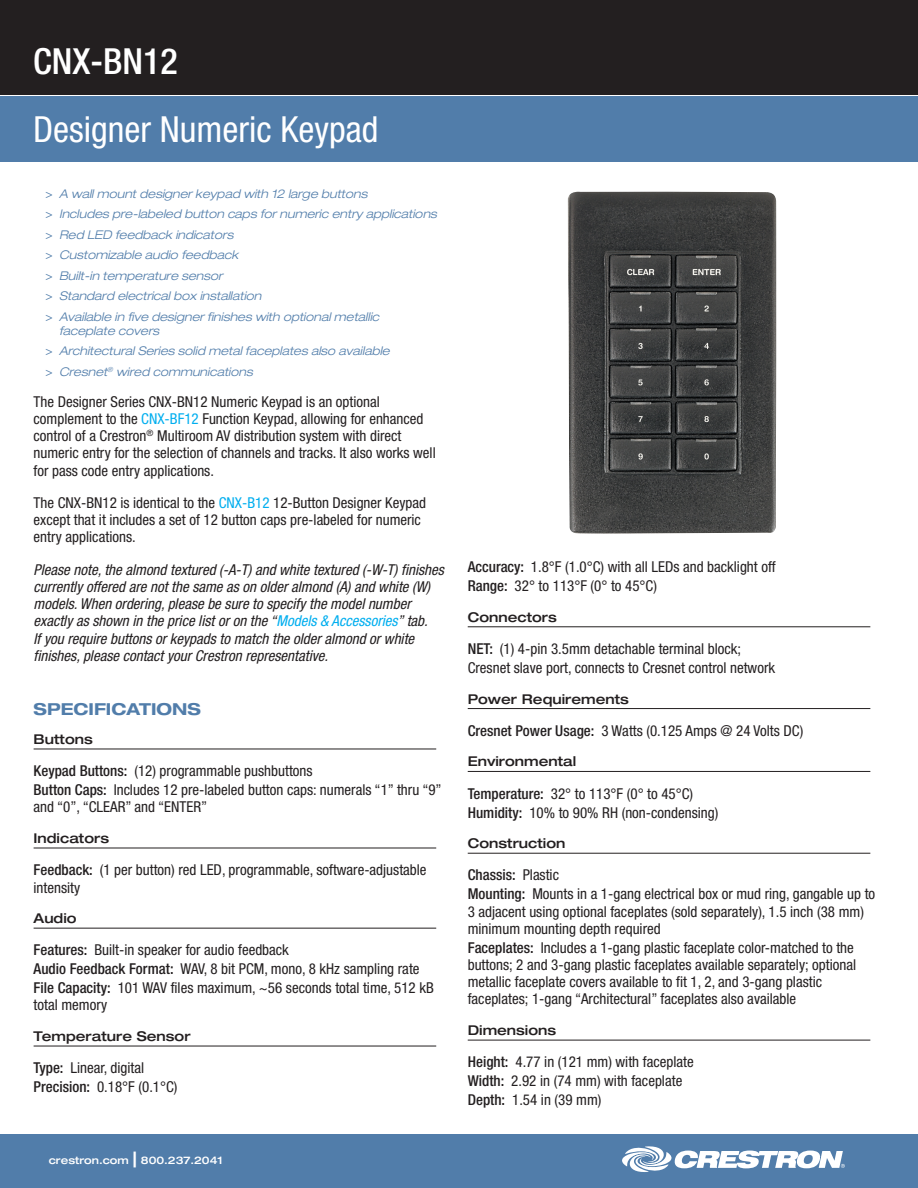
<style>
.page{position:relative;width:918px;height:1188px;background:#fff}
.page>*{position:absolute;margin:0;border:0;box-sizing:border-box;transform-origin:0 0}
.t1{font:condensed 36px "Helvetica Neue LT Std";color:#fff}
.t2{font:500 condensed 36px "Helvetica Neue LT Std";color:#fff}
.SPECIFICATIONS_title{font:700 expanded 16.5px "Helvetica Neue LT Std";color:#517daa}
.spec_description{font:condensed 15px/17.2px "Helvetica Neue LT Std";color:#231f20}
.t3{font:italic condensed 15px/17.2px "Helvetica Neue LT Std";color:#231f20}
.spec_description-2{font:500 condensed 15px "Helvetica Neue LT Std";color:#231f20}
.spec_header{font:500 expanded 13.5px "Helvetica Neue LT Std";color:#231f20}
.key_features{font:italic 300 expanded 12px/13.8px "Helvetica Neue LT Std";color:#517daa}
.t4{font:500 expanded 10.5px "Helvetica Neue LT Std";color:#fff}
.s1{font-weight:400;font-style:normal;font-stretch:condensed}
.s2{color:#00aeef}
.s3{font-weight:500}
.s4{font-size:21px}
.s5{font-weight:400}
</style>
<div class="page">
<div style="left:0;top:0;width:918px;height:94px;background:#231f20"></div>
<div style="left:0;top:96px;width:918px;height:65px;background:#517daa"></div>
<div style="left:0;top:1134px;width:918px;height:54px;background:#517daa"></div>
<svg style="left:622px;top:1146px;width:223px;height:26px"></svg>
<img style="left:568px;top:192px;width:209px;height:342px">
<hr style="left:34px;top:749px;width:402px;height:1px;background:#231f20">
<hr style="left:34px;top:848px;width:402px;height:1px;background:#231f20">
<hr style="left:34px;top:928px;width:402px;height:1px;background:#231f20">
<hr style="left:34px;top:1046px;width:402px;height:1px;background:#231f20">
<hr style="left:468px;top:626px;width:402px;height:1px;background:#231f20">
<hr style="left:468px;top:708px;width:402px;height:1px;background:#231f20">
<hr style="left:468px;top:771px;width:402px;height:1px;background:#231f20">
<hr style="left:468px;top:853px;width:402px;height:1px;background:#231f20">
<hr style="left:468px;top:1040px;width:402px;height:1px;background:#231f20">
<p class="t2" style="left:33px;top:40px;width:146px">CNX-BN12</p>
<p class="t1" style="left:33px;top:108px;width:347px">Designer Numeric Keypad</p>
<p class="key_features" style="left:46px;top:187px;width:323px"><span class="s1">&gt;</span> A wall mount designer keypad with 12 large buttons</p>
<p class="key_features" style="left:46px;top:207px;width:393px"><span class="s1">&gt;</span> Includes pre-labeled button caps for numeric entry applications</p>
<p class="key_features" style="left:46px;top:228px;width:189px"><span class="s1">&gt;</span> Red LED feedback indicators</p>
<p class="key_features" style="left:46px;top:248px;width:194px"><span class="s1">&gt;</span> Customizable audio feedback</p>
<p class="key_features" style="left:46px;top:269px;width:179px"><span class="s1">&gt;</span> Built-in temperature sensor</p>
<p class="key_features" style="left:46px;top:289px;width:217px"><span class="s1">&gt;</span> Standard electrical box installation</p>
<p class="key_features" style="left:59px;top:310px;width:322px;text-indent:-14px"><span class="s1">&gt;</span> Available in five designer finishes with optional metallic faceplate covers</p>
<p class="key_features" style="left:46px;top:344px;width:346px"><span class="s1">&gt;</span> Architectural Series solid metal faceplates also available</p>
<p class="key_features" style="left:46px;top:365px;width:209px"><span class="s1">&gt;</span> Cresnet<sup>®</sup> wired communications</p>
<p class="spec_description" style="left:34px;top:392px;width:404px">The Designer Series CNX-BN12 Numeric Keypad is an optional complement to the <span class="s2">CNX-BF12</span> Function Keypad, allowing for enhanced control of a Crestron<sup>®</sup> Multiroom AV distribution system with direct numeric entry for the selection of channels and tracks. It also works well for pass code entry applications.</p>
<p class="spec_description" style="left:34px;top:494px;width:394px">The CNX-BN12 is identical to the <span class="s2">CNX-B12</span> 12-Button Designer Keypad except that it includes a set of 12 button caps pre-labeled for numeric entry applications.</p>
<p class="t3" style="left:34px;top:561px;width:412px">Please note, the almond textured (-A-T) and white textured (-W-T) finishes currently offered are not the same as on older almond (A) and white (W) models. When ordering, please be sure to specify the model number exactly as shown in the price list or on the “<span class="s2">Models &amp; Accessories</span>” tab.<br>If you require buttons or keypads to match the older almond or white finishes, please contact your Crestron representative.</p>
<p class="SPECIFICATIONS_title" style="left:34px;top:699px;width:169px">SPECIFICATIONS</p>
<p class="spec_header" style="left:34px;top:731px;width:61px">Buttons</p>
<p class="spec_description" style="left:34px;top:762px;width:281px"><span class="s3">Keypad Buttons:</span> (12) programmable pushbuttons</p>
<p class="spec_description" style="left:34px;top:781px;width:410px"><span class="s3">Button Caps:</span> Includes 12 pre-labeled button caps: numerals “1” thru “9” and “0”, “CLEAR” and “ENTER”</p>
<p class="spec_header" style="left:34px;top:830px;width:77px">Indicators</p>
<p class="spec_description" style="left:34px;top:861px;width:394px"><span class="s3">Feedback:</span> (1 per button) red LED, programmable, software-adjustable intensity</p>
<p class="spec_header" style="left:34px;top:910px;width:44px">Audio</p>
<p class="spec_description" style="left:34px;top:941px;width:257px"><span class="s3">Features:</span> Built-in speaker for audio feedback</p>
<p class="spec_description" style="left:34px;top:960px;width:388px"><span class="s3">Audio Feedback Format:</span> WAV, 8 bit PCM, mono, 8 kHz sampling rate</p>
<p class="spec_description" style="left:34px;top:979px;width:402px"><span class="s3">File Capacity:</span> 101 WAV files maximum, ~56 seconds total time, 512 kB total memory</p>
<p class="spec_header" style="left:34px;top:1028px;width:159px">Temperature Sensor</p>
<p class="spec_description" style="left:34px;top:1059px;width:112px"><span class="s3">Type:</span> Linear, digital</p>
<p class="spec_description" style="left:34px;top:1078px;width:145px"><span class="s3">Precision:</span> 0.18°F (0.1°C)</p>
<p class="t4" style="left:49px;top:1153px;width:175px">crestron.com <span class="s4">|</span> 800.237.2041</p>
<p class="spec_description" style="left:468px;top:558px;width:310px"><span class="s3">Accuracy:</span> 1.8°F (1.0°C) with all LEDs and backlight off</p>
<p class="spec_description" style="left:468px;top:577px;width:191px"><span class="s3">Range:</span> 32° to 113°F (0° to 45°C)</p>
<p class="spec_header" style="left:468px;top:609px;width:91px">Connectors</p>
<p class="spec_description" style="left:468px;top:640px;width:275px"><span class="s3">NET:</span> (1) 4-pin 3.5mm detachable terminal block;</p>
<p class="spec_description" style="left:468px;top:659px;width:309px">Cresnet slave port, connects to Cresnet control network</p>
<p class="spec_header" style="left:468px;top:690px;width:163px">Power Requirements</p>
<p class="spec_description" style="left:468px;top:722px;width:337px"><span class="s3">Cresnet Power Usage:</span> 3 Watts (0.125 Amps @ 24 Volts DC)</p>
<p class="spec_header" style="left:468px;top:753px;width:110px">Environmental</p>
<p class="spec_description" style="left:468px;top:785px;width:227px"><span class="s3">Temperature:</span> 32° to 113°F (0° to 45°C)</p>
<p class="spec_description" style="left:468px;top:804px;width:252px"><span class="s3">Humidity:</span> 10% to 90% RH (non-condensing)</p>
<p class="spec_header" style="left:468px;top:835px;width:99px">Construction</p>
<p class="spec_description-2" style="left:468px;top:866px;width:93px">Chassis: <span class="s5">Plastic</span></p>
<p class="spec_description" style="left:468px;top:885px;width:409px"><span class="s3">Mounting:</span> Mounts in a 1-gang electrical box or mud ring, gangable up to<br>3 adjacent using optional faceplates (sold separately), 1.5 inch (38 mm) minimum mounting depth required</p>
<p class="spec_description" style="left:468px;top:939px;width:390px"><span class="s3">Faceplates:</span> Includes a 1-gang plastic faceplate color-matched to the buttons; 2 and 3-gang plastic faceplates available separately; optional metallic faceplate covers available to fit 1, 2, and 3-gang plastic faceplates; 1-gang “Architectural” faceplates also available</p>
<p class="spec_header" style="left:468px;top:1022px;width:90px">Dimensions</p>
<p class="spec_description" style="left:468px;top:1053px;width:228px"><span class="s3">Height:</span> 4.77 in (121 mm) with faceplate</p>
<p class="spec_description" style="left:468px;top:1072px;width:216px"><span class="s3">Width:</span> 2.92 in (74 mm) with faceplate</p>
<p class="spec_description" style="left:468px;top:1091px;width:135px"><span class="s3">Depth:</span> 1.54 in (39 mm)</p>
</div>
